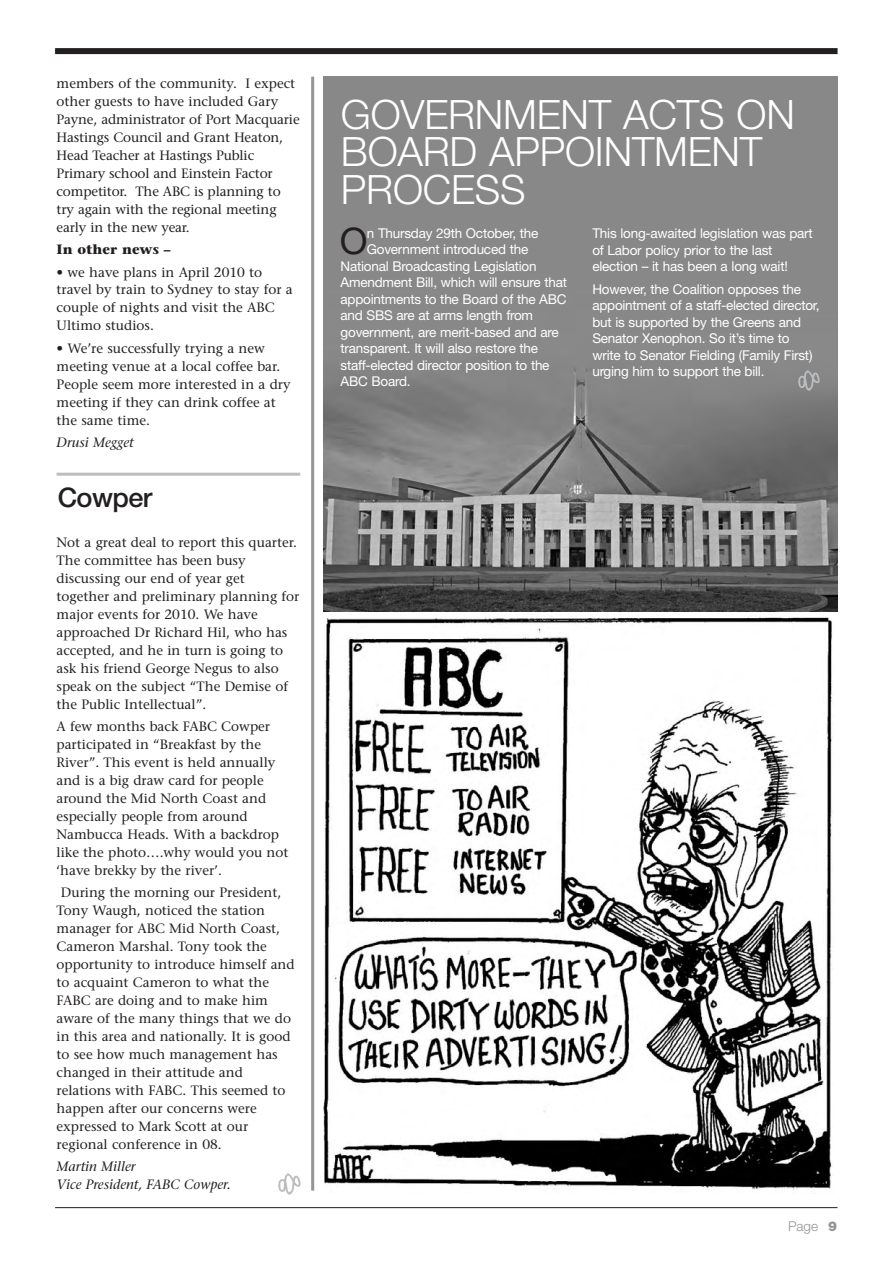
<style>
.page{position:relative;width:893px;height:1263px;background:#fff}
.page>*{position:absolute;margin:0;border:0;box-sizing:border-box;transform-origin:0 0}
.t1{font:300 40.5px/37.5px "Helvetica Neue";letter-spacing:-.005em;color:#fff}
.t2{font:36.6px "Helvetica Neue";color:#231f20}
.t3{font:500 27px "Helvetica Neue";letter-spacing:-.02em;color:#231f20}
.t4{font:13.5px/18px "Stone Serif";color:#231f20}
.t5{font:13.5px/16.5px "Helvetica Neue";letter-spacing:-.015em;color:#fff}
.t6{font:italic 13.5px/18px "Stone Serif";color:#231f20}
.t7{font:700 13.5px "Stone Serif";color:#231f20}
.t8{font:300 13.5px "Helvetica Neue";color:#939598}
.s1{font-weight:900}
</style>
<div class="page">
<img style="left:323px;top:77px;width:514px;height:534px">
<hr style="left:55px;top:1207px;width:782px;height:1px;background:#231f20">
<div style="left:55px;top:48px;width:782px;height:6px;background:#231f20"></div>
<hr style="left:57px;top:473px;width:243px;height:3px;background:#bbbdc0">
<img style="left:323px;top:617px;width:509px;height:573px">
<hr style="left:311px;top:77px;width:3px;height:1114px;background:#939598">
<img style="left:278px;top:1173px;width:23px;height:22px">
<img style="left:797px;top:369px;width:24px;height:23px">
<p class="t4" style="left:57px;top:76px;width:245px">members of the community. I expect other guests to have included Gary Payne, administrator of Port Macquarie Hastings Council and Grant Heaton, Head Teacher at Hastings Public Primary school and Einstein Factor competitor. The ABC is planning to try again with the regional meeting early in the new year.</p>
<p class="t7" style="left:57px;top:244px;width:115px">In other news –</p>
<p class="t4" style="left:57px;top:264px;width:238px">• we have plans in April 2010 to travel by train to Sydney to stay for a couple of nights and visit the ABC<br>Ultimo studios.</p>
<p class="t4" style="left:57px;top:340px;width:236px">• We’re successfully trying a new meeting venue at a local coffee bar.<br>People seem more interested in a dry meeting if they can drink coffee at the same time.</p>
<p class="t6" style="left:57px;top:435px;width:79px">Drusi Megget</p>
<h3 class="t3" style="left:58px;top:487px;width:96px">Cowper</h3>
<p class="t4" style="left:57px;top:535px;width:244px">Not a great deal to report this quarter.<br>The committee has been busy discussing our end of year get together and preliminary planning for major events for 2010. We have approached Dr Richard Hil, who has accepted, and he in turn is going to ask his friend George Negus to also speak on the subject “The Demise of the Public Intellectual”.</p>
<p class="t4" style="left:57px;top:719px;width:233px">A few months back FABC Cowper participated in “Breakfast by the<br>River”. This event is held annually and is a big draw card for people around the Mid North Coast and especially people from around<br>Nambucca Heads. With a backdrop like the photo….why would you not ‘have brekky by the river’.</p>
<p class="t4" style="left:57px;top:885px;width:240px;text-indent:4px">During the morning our President,<br>Tony Waugh, noticed the station manager for ABC Mid North Coast,<br>Cameron Marshal. Tony took the opportunity to introduce himself and to acquaint Cameron to what the<br>FABC are doing and to make him aware of the many things that we do in this area and nationally. It is good to see how much management has changed in their attitude and relations with FABC. This seemed to happen after our concerns were expressed to Mark Scott at our regional conference in 08.</p>
<p class="t6" style="left:57px;top:1159px;width:176px">Martin Miller<br>Vice President, FABC Cowper.</p>
<h1 class="t1" style="left:341px;top:99px;width:455px">GOVERNMENT ACTS ON<br>BOARD APPOINTMENT<br>PROCESS</h1>
<h2 class="t2" style="left:340px;top:228px;width:29px">O</h2>
<p class="t5" style="left:367px;top:226px;width:173px">n Thursday 29th October, the</p>
<p class="t5" style="left:592px;top:226px;width:222px">This long-awaited legislation was part of Labor policy prior to the last election – it has been a long wait!</p>
<p class="t5" style="left:592px;top:282px;width:229px">However, the Coalition opposes the appointment of a staff-elected director, but is supported by the Greens and Senator Xenophon. So it’s time to write to Senator Fielding (Family First) urging him to support the bill.</p>
<p class="t5" style="left:367px;top:242px;width:163px">Government introduced the</p>
<p class="t5" style="left:341px;top:259px;width:198px">National Broadcasting Legislation</p>
<p class="t5" style="left:341px;top:275px;width:228px">Amendment Bill, which will ensure that</p>
<p class="t5" style="left:341px;top:292px;width:227px">appointments to the Board of the ABC</p>
<p class="t5" style="left:341px;top:308px;width:194px">and SBS are at arms length from</p>
<p class="t5" style="left:341px;top:325px;width:220px">government, are merit-based and are</p>
<p class="t5" style="left:341px;top:341px;width:199px">transparent. It will also restore the</p>
<p class="t5" style="left:341px;top:358px;width:210px">staff-elected director position to the</p>
<p class="t5" style="left:341px;top:374px;width:72px">ABC Board.</p>
<p class="t8" style="left:788px;top:1221px;width:50px">Page <span class="s1">9</span></p>
</div>
